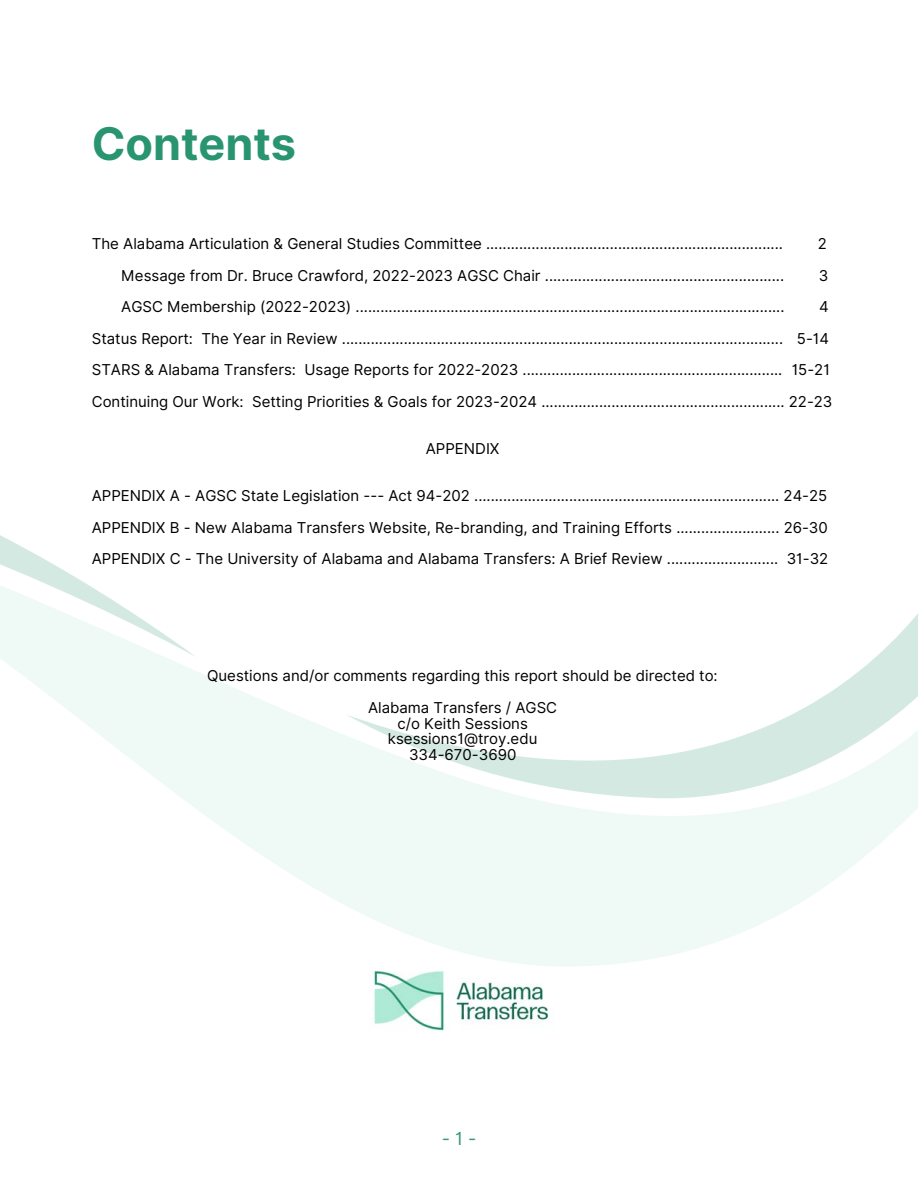
<style>
.page{position:relative;width:918px;height:1188px;background:#fff}
.page>*{position:absolute;margin:0;border:0;box-sizing:border-box;transform-origin:0 0}
.t1{font:700 45px "Inter";color:#289570}
.t2{font:18px "Inter";color:#3b9777}
.t3{font:15px "Inter";color:#000}
</style>
<div class="page">
<svg style="left:310px;top:885px;width:517px;height:81px;fill:#effaf6"></svg>
<svg style="left:0;top:535px;width:918px;height:350px"></svg>
<img style="left:373px;top:971px;width:176px;height:60px">
<h1 class="t1" style="left:92px;top:117px;width:206px">Contents</h1>
<p class="t3" style="left:92px;top:235px;width:693px">The Alabama Articulation &amp; General Studies Committee ........................................................................</p>
<p class="t3" style="left:818px;top:235px;width:11px">2</p>
<p class="t3" style="left:121px;top:266px;width:664px">Message from Dr. Bruce Crawford, 2022-2023 AGSC Chair ..........................................................</p>
<p class="t3" style="left:819px;top:266px;width:11px">3</p>
<p class="t3" style="left:121px;top:298px;width:665px">AGSC Membership (2022-2023) ........................................................................................................</p>
<p class="t3" style="left:819px;top:298px;width:11px">4</p>
<p class="t3" style="left:92px;top:329px;width:739px">Status Report: The Year in Review ........................................................................................................... 5-14</p>
<p class="t3" style="left:92px;top:361px;width:740px">STARS &amp; Alabama Transfers: Usage Reports for 2022-2023 ............................................................... 15-21</p>
<p class="t3" style="left:92px;top:392px;width:742px">Continuing Our Work: Setting Priorities &amp; Goals for 2023-2024 ........................................................... 22-23</p>
<h3 class="t3" style="left:426px;top:440px;width:75px">APPENDIX</h3>
<p class="t3" style="left:92px;top:487px;width:737px">APPENDIX A - AGSC State Legislation --- Act 94-202 .......................................................................... 24-25</p>
<p class="t3" style="left:92px;top:518px;width:738px">APPENDIX B - New Alabama Transfers Website, Re-branding, and Training Efforts ......................... 26-30</p>
<p class="t3" style="left:92px;top:550px;width:738px">APPENDIX C - The University of Alabama and Alabama Transfers: A Brief Review ........................... 31-32</p>
<p class="t3" style="left:207px;top:667px;width:512px">Questions and/or comments regarding this report should be directed to:</p>
<p class="t3" style="left:368px;top:698px;width:191px">Alabama Transfers / AGSC</p>
<p class="t3" style="left:397px;top:714px;width:132px">c/o Keith Sessions</p>
<p class="t3" style="left:388px;top:730px;width:151px">ksessions1@troy.edu</p>
<p class="t3" style="left:409px;top:746px;width:109px">334-670-3690</p>
<p class="t2" style="left:442px;top:1127px;width:36px">- 1 -</p>
</div>
